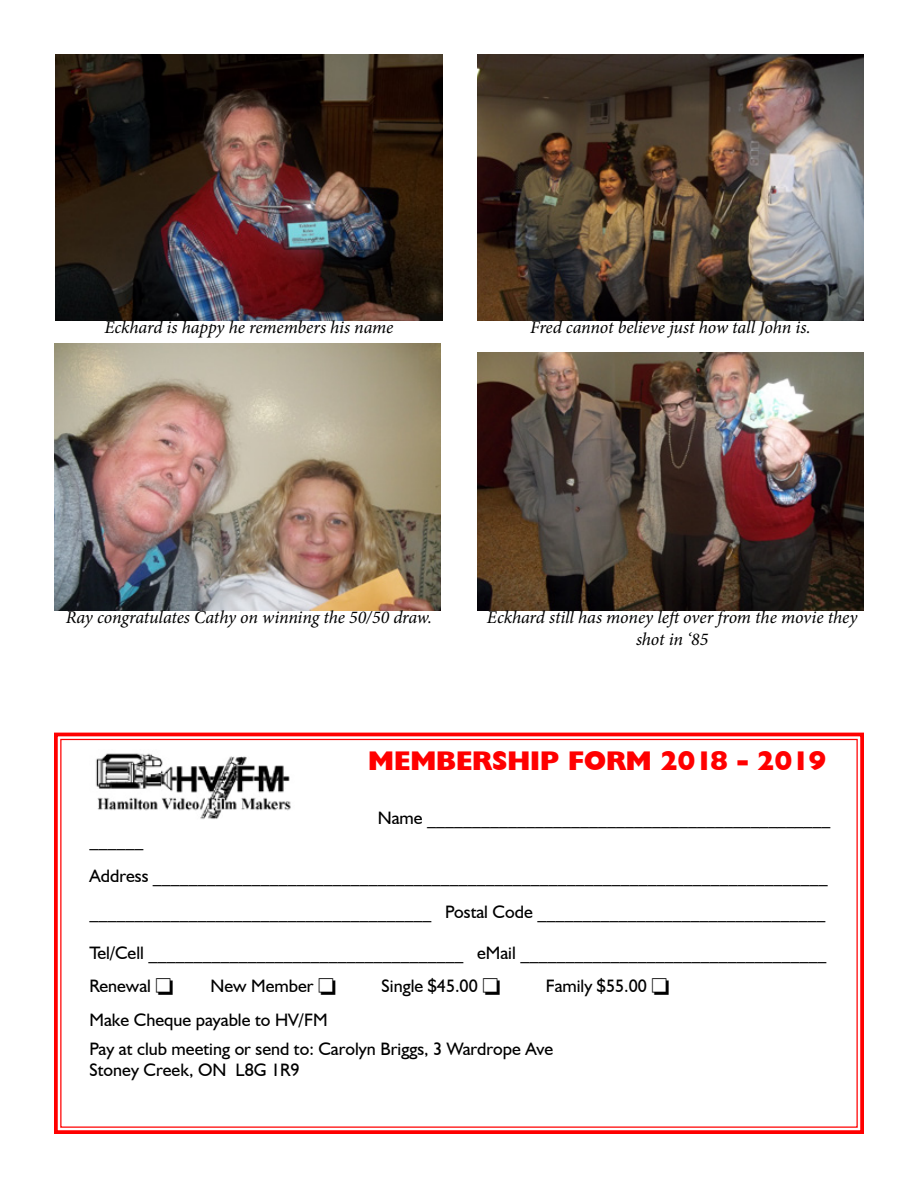
<style>
.page{position:relative;width:918px;height:1188px;background:#fff}
.page>*{position:absolute;margin:0;border:0;box-sizing:border-box;transform-origin:0 0}
.t1{font:800 27px "Humanist 521 BT";color:#f00}
.t2{font:18px/36px "Humanist 521 BT";color:#000}
.t3{font:italic 18px/21.6px "Minion Pro";letter-spacing:-.01em;color:#000;text-align:center}
</style>
<div class="page">
<svg style="left:54px;top:732px;width:810px;height:402px"></svg>
<img style="left:90px;top:749px;width:204px;height:72px">
<img style="left:56px;top:54px;width:386px;height:266px">
<img style="left:477px;top:54px;width:387px;height:266px">
<img style="left:54px;top:344px;width:387px;height:266px">
<img style="left:477px;top:352px;width:387px;height:258px">
<p class="t3" style="left:105px;top:317px;width:290px">Eckhard is happy he remembers his name</p>
<p class="t3" style="left:530px;top:317px;width:282px">Fred cannot believe just how tall John is.</p>
<p class="t3" style="left:66px;top:607px;width:368px">Ray congratulates Cathy on winning the 50/50 draw.</p>
<p class="t3" style="left:487px;top:607px;width:372px">Eckhard still has money left over from the movie they shot in ‘85</p>
<h1 class="t1" style="left:368px;top:744px;width:460px">MEMBERSHIP FORM 2018 - 2019</h1>
<p class="t2" style="left:378px;top:799px;width:454px">Name _____________________________________________</p>
<p class="t2" style="left:90px;top:822px;width:740px">______<br>Address ___________________________________________________________________________ ______________________________________ Postal Code ________________________________</p>
<p class="t2" style="left:90px;top:935px;width:738px;line-height:33.8px">Tel/Cell ___________________________________ eMail __________________________________<br>Renewal □</p>
<p class="t2" style="left:210px;top:968px;width:127px">New Member □</p>
<p class="t2" style="left:382px;top:968px;width:120px">Single $45.00 □</p>
<p class="t2" style="left:546px;top:968px;width:125px">Family $55.00 □</p>
<p class="t2" style="left:90px;top:1005px;width:465px;line-height:29.2px">Make Cheque payable to HV/FM<br>Pay at club meeting or send to: Carolyn Briggs, 3 Wardrope Ave</p>
<p class="t2" style="left:90px;top:1051px;width:211px">Stoney Creek, ON L8G 1R9</p>
</div>
